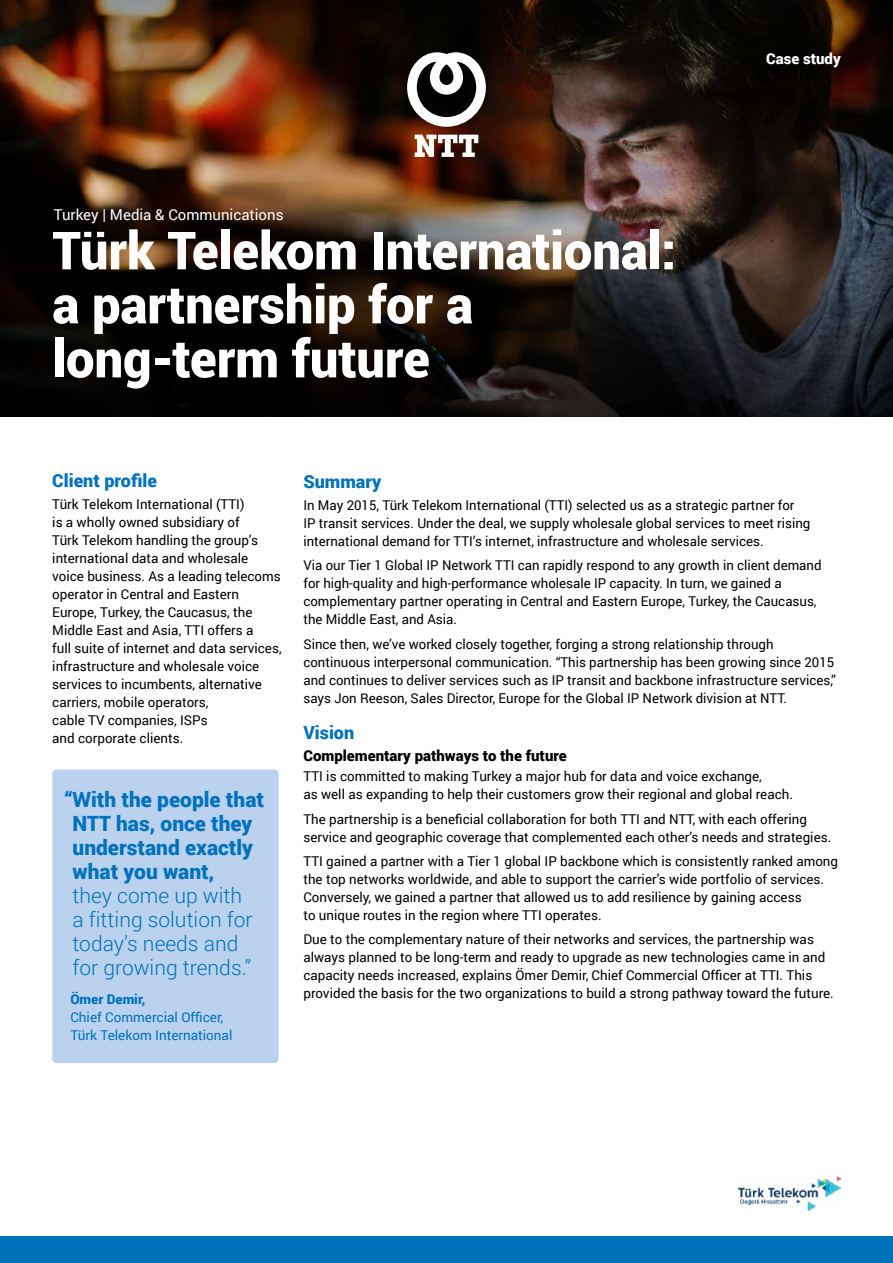
<style>
.page{position:relative;width:893px;height:1263px;background:#fff}
.page>*{position:absolute;margin:0;border:0;box-sizing:border-box;transform-origin:0 0}
.t1{font:900 52.5px/54px "Roboto";letter-spacing:-.005em;color:#fff}
.t2{font:300 21px/24px "Roboto";color:#0072bc}
.t3{font:900 21px/24px "Roboto";color:#0072bc}
.t4{font:900 18px "Roboto";color:#0072bc}
.t5{font:900 15px "Roboto";color:#000}
.t6{font:15px "Roboto";color:#fff}
.t7{font:900 15px "Roboto";color:#fff}
.t8{font:13.5px/18px "Roboto";color:#000}
.t9{font:13.5px/18px "Roboto";color:#0072bc}
.t10{font:900 13.5px "Roboto";color:#0072bc}
</style>
<div class="page">
<svg style="left:0;top:393px;width:893px;height:24px"></svg>
<img style="left:0;top:0;width:893px;height:393px">
<div style="left:52px;top:769px;width:227px;height:294px;background:#bad2ed;border-radius:4px"></div>
<div style="left:0;top:1236px;width:893px;height:27px;background:#0072bc"></div>
<svg style="left:415px;top:135px;width:63px;height:22px"></svg>
<svg style="left:407px;top:52px;width:79px;height:75px"></svg>
<img style="left:738px;top:1176px;width:103px;height:34px">
<p class="t6" style="left:54px;top:204px;width:231px">Turkey | Media &amp; Communications</p>
<h1 class="t1" style="left:52px;top:222px;width:625px">Türk Telekom International: a partnership for a long-term future</h1>
<p class="t7" style="left:766px;top:48px;width:76px">Case study</p>
<h3 class="t4" style="left:52px;top:468px;width:106px">Client profile</h3>
<p class="t8" style="left:52px;top:495px;width:231px">Türk Telekom International (TTI)<br>is a wholly owned subsidiary of<br>Türk Telekom handling the group’s international data and wholesale voice business. As a leading telecoms operator in Central and Eastern Europe, Turkey, the Caucasus, the Middle East and Asia, TTI offers a<br>full suite of internet and data services, infrastructure and wholesale voice services to incumbents, alternative carriers, mobile operators,<br>cable TV companies, ISPs<br>and corporate clients.</p>
<h2 class="t3" style="left:73px;top:786px;width:193px;text-indent:-8px">“With the people that<br>NTT has, once they understand exactly what you want,</h2>
<h2 class="t2" style="left:73px;top:883px;width:182px">they come up with a fitting solution for today’s needs and for growing trends.”</h2>
<p class="t10" style="left:70px;top:989px;width:77px">Ömer Demir,</p>
<p class="t9" style="left:70px;top:1007px;width:164px">Chief Commercial Officer,<br>Türk Telekom International</p>
<h3 class="t4" style="left:303px;top:469px;width:80px">Summary</h3>
<p class="t8" style="left:303px;top:496px;width:508px">In May 2015, Türk Telekom International (TTI) selected us as a strategic partner for<br>IP transit services. Under the deal, we supply wholesale global services to meet rising international demand for TTI’s internet, infrastructure and wholesale services.</p>
<p class="t8" style="left:303px;top:556px;width:520px">Via our Tier 1 Global IP Network TTI can rapidly respond to any growth in client demand for high-quality and high-performance wholesale IP capacity. In turn, we gained a complementary partner operating in Central and Eastern Europe, Turkey, the Caucasus, the Middle East, and Asia.</p>
<p class="t8" style="left:303px;top:634px;width:534px">Since then, we’ve worked closely together, forging a strong relationship through continuous interpersonal communication. “This partnership has been growing since 2015 and continues to deliver services such as IP transit and backbone infrastructure services,” says Jon Reeson, Sales Director, Europe for the Global IP Network division at NTT.</p>
<h3 class="t4" style="left:303px;top:720px;width:52px">Vision</h3>
<p class="t5" style="left:303px;top:745px;width:265px">Complementary pathways to the future</p>
<p class="t8" style="left:303px;top:767px;width:491px">TTI is committed to making Turkey a major hub for data and voice exchange,<br>as well as expanding to help their customers grow their regional and global reach.</p>
<p class="t8" style="left:303px;top:809px;width:529px">The partnership is a beneficial collaboration for both TTI and NTT, with each offering service and geographic coverage that complemented each other’s needs and strategies.</p>
<p class="t8" style="left:303px;top:851px;width:536px">TTI gained a partner with a Tier 1 global IP backbone which is consistently ranked among the top networks worldwide, and able to support the carrier’s wide portfolio of services.<br>Conversely, we gained a partner that allowed us to add resilience by gaining access<br>to unique routes in the region where TTI operates.</p>
<p class="t8" style="left:303px;top:930px;width:532px">Due to the complementary nature of their networks and services, the partnership was always planned to be long-term and ready to upgrade as new technologies came in and capacity needs increased, explains Ömer Demir, Chief Commercial Officer at TTI. This provided the basis for the two organizations to build a strong pathway toward the future.</p>
</div>
